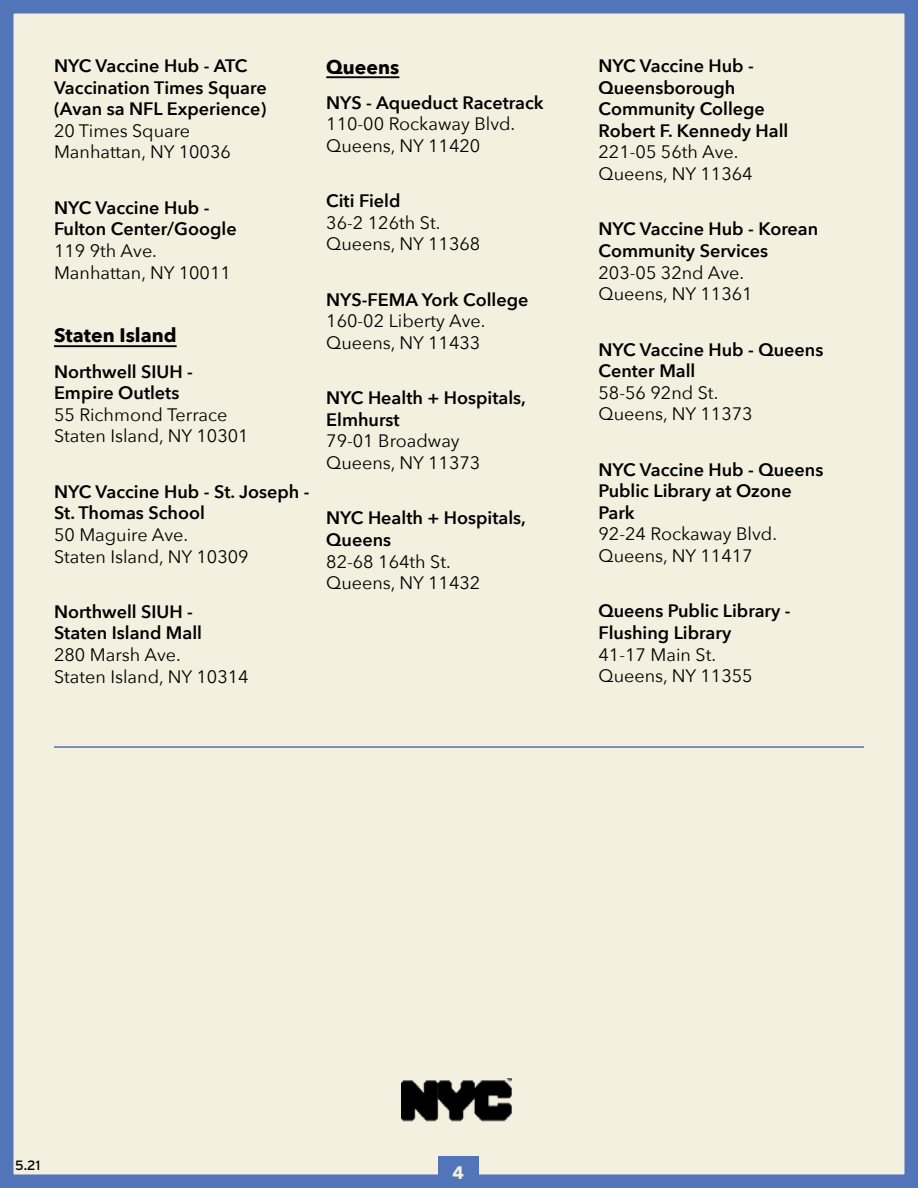
<style>
.page{position:relative;width:918px;height:1188px;background:#f3f0df}
.page>*{position:absolute;margin:0;border:0;box-sizing:border-box;transform-origin:0 0}
.t1{font:700 19.5px "Avenir Next";color:#000}
.t2{font:600 18px/21.6px "Avenir Next";color:#000}
.t3{font:18px/21.6px "Avenir Next";color:#000}
.t4{font:700 18px "Avenir Next";color:#f3efe0}
.t5{font:13.5px "Interstate";color:#000}
</style>
<div class="page">
<div style="left:439px;top:1157px;width:40px;height:31px;background:#5275ba"></div>
<img style="left:402px;top:1078px;width:110px;height:43px">
<hr style="left:54px;top:746px;width:810px;height:2px;background:#4c75ba">
<hr style="left:54px;top:345px;width:123px;height:2px;background:#000">
<hr style="left:326px;top:76px;width:73px;height:2px;background:#000">
<p class="t2" style="left:54px;top:54px;width:214px">NYC Vaccine Hub - ATC<br>Vaccination Times Square</p>
<p class="t3" style="left:54px;top:119px;width:178px">20 Times Square<br>Manhattan, NY 10036</p>
<p class="t2" style="left:54px;top:196px;width:184px">NYC Vaccine Hub -<br>Fulton Center/Google</p>
<p class="t3" style="left:54px;top:239px;width:178px">119 9th Ave.<br>Manhattan, NY 10011</p>
<p class="t2" style="left:54px;top:98px;width:214px">(Avan sa NFL Experience)</p>
<p class="t1" style="left:54px;top:319px;width:124px">Staten Island</p>
<p class="t2" style="left:54px;top:360px;width:140px">Northwell SIUH -<br>Empire Outlets</p>
<p class="t3" style="left:54px;top:403px;width:196px">55 Richmond Terrace<br>Staten Island, NY 10301</p>
<p class="t2" style="left:54px;top:480px;width:257px">NYC Vaccine Hub - St. Joseph -<br>St. Thomas School</p>
<p class="t3" style="left:54px;top:523px;width:196px">50 Maguire Ave.<br>Staten Island, NY 10309</p>
<p class="t2" style="left:54px;top:600px;width:150px">Northwell SIUH -<br>Staten Island Mall</p>
<p class="t3" style="left:54px;top:643px;width:196px">280 Marsh Ave.<br>Staten Island, NY 10314</p>
<p class="t1" style="left:326px;top:50px;width:75px">Queens</p>
<p class="t2" style="left:326px;top:91px;width:219px">NYS - Aqueduct Racetrack</p>
<p class="t3" style="left:326px;top:112px;width:191px">110-00 Rockaway Blvd.<br>Queens, NY 11420</p>
<p class="t2" style="left:326px;top:190px;width:76px">Citi Field</p>
<p class="t3" style="left:326px;top:211px;width:156px">36-2 126th St.<br>Queens, NY 11368</p>
<p class="t2" style="left:326px;top:288px;width:204px">NYS-FEMA York College</p>
<p class="t3" style="left:326px;top:309px;width:161px">160-02 Liberty Ave.<br>Queens, NY 11433</p>
<p class="t2" style="left:326px;top:387px;width:201px">NYC Health + Hospitals,<br>Elmhurst</p>
<p class="t3" style="left:326px;top:430px;width:156px">79-01 Broadway<br>Queens, NY 11373</p>
<p class="t2" style="left:326px;top:507px;width:201px">NYC Health + Hospitals,<br>Queens</p>
<p class="t3" style="left:326px;top:550px;width:156px">82-68 164th St.<br>Queens, NY 11432</p>
<p class="t2" style="left:598px;top:54px;width:191px">NYC Vaccine Hub -<br>Queensborough<br>Community College<br>Robert F. Kennedy Hall</p>
<p class="t3" style="left:598px;top:141px;width:156px">221-05 56th Ave.<br>Queens, NY 11364</p>
<p class="t2" style="left:598px;top:218px;width:221px">NYC Vaccine Hub - Korean<br>Community Services</p>
<p class="t3" style="left:598px;top:261px;width:156px">203-05 32nd Ave.<br>Queens, NY 11361</p>
<p class="t2" style="left:598px;top:338px;width:226px">NYC Vaccine Hub - Queens<br>Center Mall</p>
<p class="t3" style="left:598px;top:381px;width:156px">58-56 92nd St.<br>Queens, NY 11373</p>
<p class="t2" style="left:598px;top:458px;width:226px">NYC Vaccine Hub - Queens<br>Public Library at Ozone<br>Park</p>
<p class="t3" style="left:598px;top:523px;width:180px">92-24 Rockaway Blvd.<br>Queens, NY 11417</p>
<p class="t2" style="left:598px;top:600px;width:194px">Queens Public Library -<br>Flushing Library</p>
<p class="t3" style="left:598px;top:643px;width:156px">41-17 Main St.<br>Queens, NY 11355</p>
<p class="t5" style="left:15px;top:1157px;width:27px">5.21</p>
<p class="t4" style="left:453px;top:1157px;width:13px">4</p>
</div>
